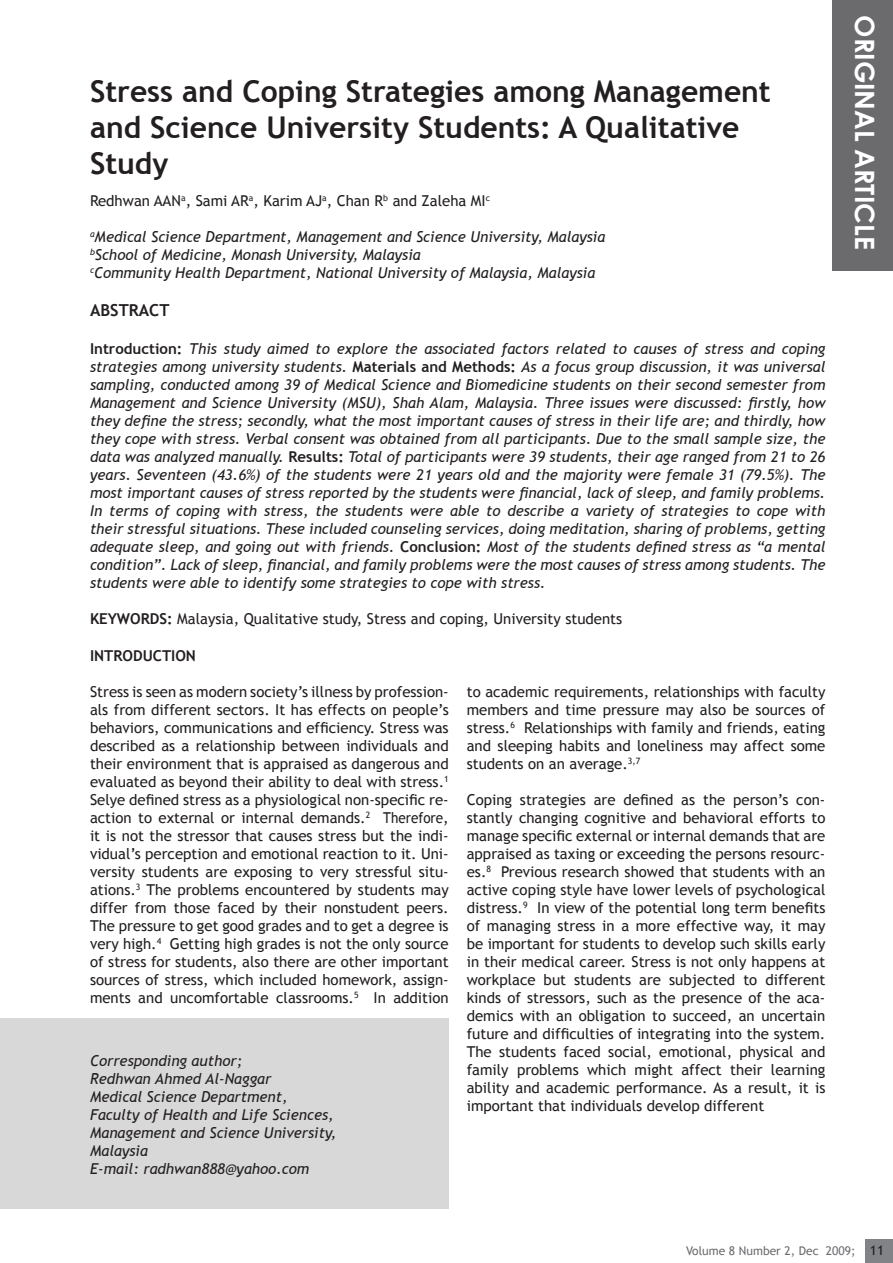
<style>
.page{position:relative;width:893px;height:1263px;background:#fff}
.page>*{position:absolute;margin:0;border:0;box-sizing:border-box;transform-origin:0 0}
.t1{font:700 30px/36px "Trebuchet MS";color:#231f20}
.t2{font:700 26.7px "Century Gothic";color:#fff}
.Abstract{font:700 16.5px "Trebuchet MS";color:#231f20}
.t3{font:15px/18px "Trebuchet MS";color:#231f20;text-align:justify}
.Abstract-2{font:italic 15px/18px "Trebuchet MS";color:#231f20;text-align:justify}
.t4{font:700 15px "Trebuchet MS";color:#231f20}
.t5{font:12px "Trebuchet MS";color:#6c6d70}
.s1{font-weight:700;font-style:normal}
.s2{font-weight:700}
.s3{font-size:13.5px;color:#231f20}
</style>
<div class="page">
<div style="left:832px;top:0;width:61px;height:270px;background:#6b6b6e"></div>
<div style="left:865px;top:1240px;width:28px;height:23px;background:#818386"></div>
<div style="left:0;top:1019px;width:449px;height:190px;background:#d8d8d8"></div>
<p class="t1" style="left:90px;top:73px;width:682px">Stress and Coping Strategies among Management and Science University Students: A Qualitative<br>Study</p>
<p class="t3" style="left:90px;top:192px;width:402px">Redhwan AAN<sup>a</sup>, Sami AR<sup>a</sup>, Karim AJ<sup>a</sup>, Chan R<sup>b</sup> and Zaleha MI<sup>c</sup></p>
<p class="Abstract-2" style="left:90px;top:228px;width:517px"><sup>a</sup>Medical Science Department, Management and Science University, Malaysia</p>
<p class="Abstract-2" style="left:90px;top:246px;width:332px"><sup>b</sup>School of Medicine, Monash University, Malaysia</p>
<p class="Abstract-2" style="left:90px;top:264px;width:507px"><sup>c</sup>Community Health Department, National University of Malaysia, Malaysia</p>
<p class="Abstract" style="left:90px;top:300px;width:81px">ABSTRACT</p>
<p class="Abstract-2" style="left:90px;top:339px;width:737px"><span class="s1">Introduction:</span> This study aimed to explore the associated factors related to causes of stress and coping strategies among university students. <span class="s1">Materials and Methods:</span> As a focus group discussion, it was universal sampling, conducted among 39 of Medical Science and Biomedicine students on their second semester from Management and Science University (MSU), Shah Alam, Malaysia. Three issues were discussed: firstly, how they define the stress; secondly, what the most important causes of stress in their life are; and thirdly, how they cope with stress. Verbal consent was obtained from all participants. Due to the small sample size, the data was analyzed manually. <span class="s1">Results:</span> Total of participants were 39 students, their age ranged from 21 to 26 years. Seventeen (43.6%) of the students were 21 years old and the majority were female 31 (79.5%). The most important causes of stress reported by the students were financial, lack of sleep, and family problems.<br>In terms of coping with stress, the students were able to describe a variety of strategies to cope with their stressful situations. These included counseling services, doing meditation, sharing of problems, getting adequate sleep, and going out with friends. <span class="s1">Conclusion:</span> Most of the students defined stress as “a mental condition”. Lack of sleep, financial, and family problems were the most causes of stress among students. The students were able to identify some strategies to cope with stress.</p>
<p class="t3" style="left:90px;top:609px;width:534px"><span class="s2">KEYWORDS:</span> Malaysia, Qualitative study, Stress and coping, University students</p>
<p class="t4" style="left:90px;top:646px;width:107px">INTRODUCTION</p>
<p class="t3" style="left:90px;top:682px;width:360px">Stress is seen as modern society’s illness by profession&shy;als from different sectors. It has effects on people’s behaviors, communications and efficiency. Stress was described as a relationship between individuals and their environment that is appraised as dangerous and evaluated as beyond their ability to deal with stress.<sup>1<br></sup>Selye defined stress as a physiological non-specific re&shy;action to external or internal demands.<sup>2</sup> Therefore, it is not the stressor that causes stress but the indi&shy;vidual’s perception and emotional reaction to it. Uni&shy;versity students are exposing to very stressful situ&shy;ations.<sup>3</sup> The problems encountered by students may differ from those faced by their nonstudent peers.<br>The pressure to get good grades and to get a degree is very high.<sup>4</sup> Getting high grades is not the only source of stress for students, also there are other important sources of stress, which included homework, assign&shy;ments and uncomfortable classrooms.<sup>5</sup> In addition</p>
<p class="t3" style="left:467px;top:682px;width:360px">to academic requirements, relationships with faculty members and time pressure may also be sources of stress.<sup>6</sup> Relationships with family and friends, eating and sleeping habits and loneliness may affect some students on an average.<sup>3,7</sup></p>
<p class="t3" style="left:467px;top:790px;width:360px">Coping strategies are defined as the person’s con&shy;stantly changing cognitive and behavioral efforts to manage specific external or internal demands that are appraised as taxing or exceeding the persons resourc&shy;es.<sup>8</sup> Previous research showed that students with an active coping style have lower levels of psychological distress.<sup>9</sup> In view of the potential long term benefits of managing stress in a more effective way, it may be important for students to develop such skills early in their medical career. Stress is not only happens at workplace but students are subjected to different kinds of stressors, such as the presence of the aca&shy;demics with an obligation to succeed, an uncertain future and difficulties of integrating into the system.<br>The students faced social, emotional, physical and family problems which might affect their learning ability and academic performance. As a result, it is important that individuals develop different</p>
<p class="Abstract-2" style="left:90px;top:1051px;width:154px">Corresponding author;</p>
<p class="Abstract-2" style="left:90px;top:1069px;width:183px">Redhwan Ahmed Al-Naggar</p>
<p class="Abstract-2" style="left:90px;top:1087px;width:199px">Medical Science Department,</p>
<p class="Abstract-2" style="left:90px;top:1105px;width:245px">Faculty of Health and Life Sciences,</p>
<p class="Abstract-2" style="left:90px;top:1123px;width:248px">Management and Science University,</p>
<p class="Abstract-2" style="left:90px;top:1141px;width:59px">Malaysia</p>
<p class="Abstract-2" style="left:90px;top:1159px;width:221px">E-mail: radhwan888@yahoo.com</p>
<h2 class="t2" style="left:885px;top:15px;width:236px;rotate:90deg">ORIGINAL ARTICLE</h2>
<p class="t5" style="left:686px;top:1244px;width:200px">Volume 8 Number 2, Dec 2009; <span class="s3">11</span></p>
</div>
